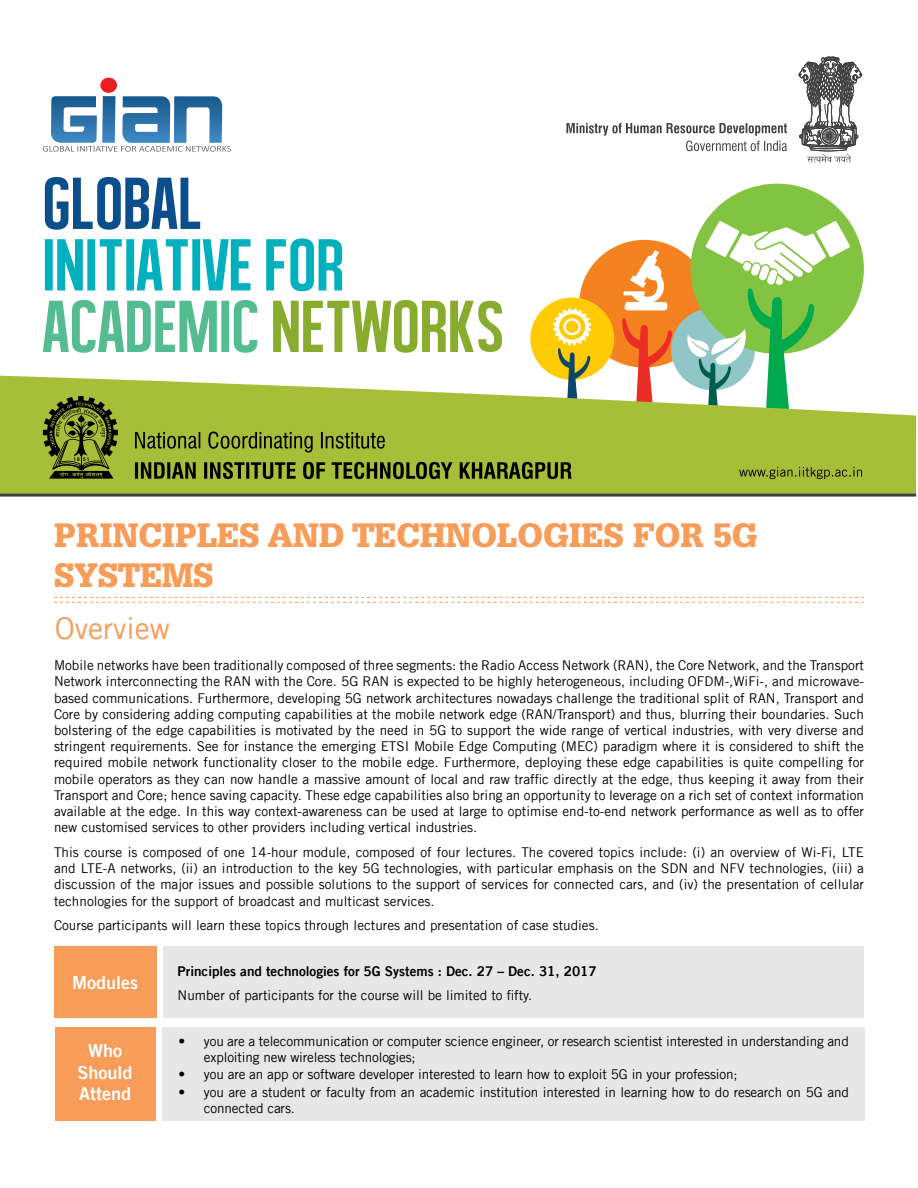
<style>
.page{position:relative;width:918px;height:1188px;background:#fff}
.page>*{position:absolute;margin:0;border:0;box-sizing:border-box;transform-origin:0 0}
.t1{font:900 33px/39.6px "Glypha LT Std";color:#f89c59}
.t2{font:30px "Trade Gothic LT";color:#f89c59}
.t3{font:18px/21.6px "Trade Gothic LT Bold Two";color:#fff;text-align:center}
.t4{font:13.5px/16.2px "Trade Gothic LT";letter-spacing:-.01em;color:#000;text-align:justify}
.t5{font:13.5px "Trade Gothic LT Bold Two";color:#000}
</style>
<div class="page">
<svg style="left:45px;top:177px;width:155px;height:53px"></svg>
<svg style="left:45px;top:238px;width:297px;height:53px"></svg>
<svg style="left:43px;top:300px;width:214px;height:53px"></svg>
<svg style="left:273px;top:300px;width:229px;height:53px"></svg>
<div style="left:579px;top:240px;width:130px;height:128px;background:#f58220;border-radius:50%"></div>
<svg style="left:622px;top:318px;width:50px;height:57px"></svg>
<div style="left:671px;top:308px;width:84px;height:82px;background:#91c6c6;border-radius:50%"></div>
<div style="left:530px;top:298px;width:84px;height:82px;background:#ffcb05;border-radius:50%"></div>
<svg style="left:624px;top:250px;width:43px;height:60px"></svg>
<svg style="left:553px;top:308px;width:38px;height:67px"></svg>
<div style="left:691px;top:184px;width:173px;height:170px;background:#82c341;border-radius:50%"></div>
<svg style="left:686px;top:220px;width:164px;height:155px"></svg>
<svg style="left:0;top:375px;width:916px;height:119px;fill:#a7be39"></svg>
<svg style="left:798px;top:56px;width:64px;height:107px"></svg>
<svg style="left:566px;top:123px;width:221px;height:28px"></svg>
<svg style="left:43px;top:396px;width:75px;height:83px;background:#647222"></svg>
<svg style="left:135px;top:432px;width:250px;height:21px;background:#7d8e2a"></svg>
<svg style="left:135px;top:462px;width:437px;height:17px;background:#59651e"></svg>
<svg style="left:739px;top:467px;width:123px;height:12px"></svg>
<hr style="left:0;top:494px;width:916px;height:3px;background:#414042">
<div style="left:100px;top:78px;width:17px;height:15px;background:#ed1d24;border-radius:50%"></div>
<svg style="left:43px;top:96px;width:188px;height:56px"></svg>
<div style="left:54px;top:947px;width:102px;height:71px;background:#f89c59"></div>
<div style="left:163px;top:947px;width:701px;height:71px;background:#e7e7e8"></div>
<div style="left:55px;top:1027px;width:100px;height:94px;background:#f89c59"></div>
<div style="left:163px;top:1027px;width:702px;height:94px;background:#e7e7e8"></div>
<svg style="left:54px;top:597px;width:810px;height:6px"></svg>
<h1 class="t1" style="left:54px;top:516px;width:704px">PRINCIPLES AND TECHNOLOGIES FOR 5G<br>SYSTEMS</h1>
<h2 class="t2" style="left:55px;top:610px;width:116px">Overview</h2>
<p class="t4" style="left:54px;top:657px;width:812px">Mobile networks have been traditionally composed of three segments: the Radio Access Network (RAN), the Core Network, and the Transport Network interconnecting the RAN with the Core. 5G RAN is expected to be highly heterogeneous, including OFDM-,WiFi-, and microwave&shy;based communications. Furthermore, developing 5G network architectures nowadays challenge the traditional split of RAN, Transport and Core by considering adding computing capabilities at the mobile network edge (RAN/Transport) and thus, blurring their boundaries. Such bolstering of the edge capabilities is motivated by the need in 5G to support the wide range of vertical industries, with very diverse and stringent requirements. See for instance the emerging ETSI Mobile Edge Computing (MEC) paradigm where it is considered to shift the required mobile network functionality closer to the mobile edge. Furthermore, deploying these edge capabilities is quite compelling for mobile operators as they can now handle a massive amount of local and raw traffic directly at the edge, thus keeping it away from their Transport and Core; hence saving capacity. These edge capabilities also bring an opportunity to leverage on a rich set of context information available at the edge. In this way context-awareness can be used at large to optimise end-to-end network performance as well as to offer new customised services to other providers including vertical industries.</p>
<p class="t4" style="left:54px;top:844px;width:812px">This course is composed of one 14-hour module, composed of four lectures. The covered topics include: (i) an overview of Wi-Fi, LTE and LTE-A networks, (ii) an introduction to the key 5G technologies, with particular emphasis on the SDN and NFV technologies, (iii) a discussion of the major issues and possible solutions to the support of services for connected cars, and (iv) the presentation of cellular technologies for the support of broadcast and multicast services.</p>
<p class="t4" style="left:54px;top:917px;width:546px">Course participants will learn these topics through lectures and presentation of case studies.</p>
<h3 class="t3" style="left:72px;top:972px;width:68px">Modules</h3>
<h3 class="t3" style="left:78px;top:1040px;width:57px">Who<br>Should<br>Attend</h3>
<p class="t5" style="left:178px;top:963px;width:421px">Principles and technologies for 5G Systems : Dec. 27 – Dec. 31, 2017</p>
<p class="t4" style="left:178px;top:987px;width:356px">Number of participants for the course will be limited to fifty.</p>
<p class="t4" style="left:204px;top:1032px;width:646px;text-indent:-26px">• you are a telecommunication or computer science engineer, or research scientist interested in understanding and exploiting new wireless technologies;</p>
<p class="t4" style="left:178px;top:1066px;width:561px">• you are an app or software developer interested to learn how to exploit 5G in your profession;</p>
<p class="t4" style="left:204px;top:1084px;width:647px;text-indent:-26px">• you are a student or faculty from an academic institution interested in learning how to do research on 5G and connected cars.</p>
</div>
